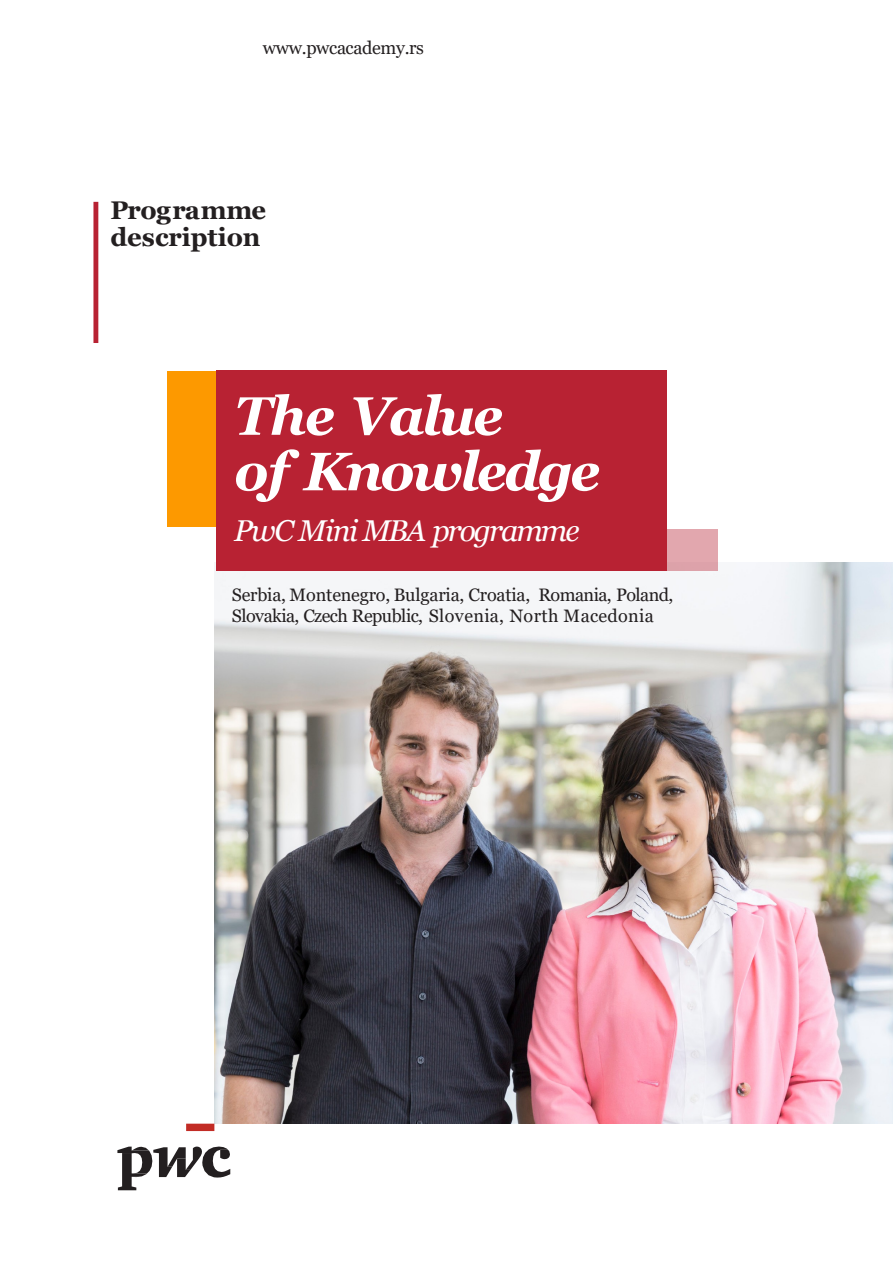
<style>
.page{position:relative;width:893px;height:1264px;background:#fff}
.page>*{position:absolute;margin:0;border:0;box-sizing:border-box;transform-origin:0 0}
.t1{font:italic 700 54px "Georgia";letter-spacing:-.045em;color:#fff}
.t2{font:italic 30px "Georgia";letter-spacing:-.065em;color:#fff}
.t3{font:700 25.5px/27px "Georgia";color:#231f20}
.t4{font:18px/21.6px "Georgia";letter-spacing:-.015em;color:#231f20}
</style>
<div class="page">
<img style="left:214px;top:562px;width:678px;height:560px">
<div style="left:93px;top:202px;width:5px;height:141px;background:#b82233"></div>
<svg style="left:117px;top:1146px;width:113px;height:43px"></svg>
<div style="left:186px;top:1123px;width:28px;height:7px;background:#c22c25"></div>
<div style="left:620px;top:529px;width:97px;height:42px;background:#e2a7ae"></div>
<div style="left:167px;top:371px;width:51px;height:155px;background:#fd9900"></div>
<div style="left:216px;top:370px;width:450px;height:201px;background:#b82233"></div>
<p class="t4" style="left:263px;top:37px;width:162px">www.pwcacademy.rs</p>
<p class="t3" style="left:110px;top:197px;width:157px">Programme description</p>
<p class="t1" style="left:234px;top:381px;width:270px">The Value</p>
<p class="t1" style="left:234px;top:436px;width:367px">of Knowledge</p>
<p class="t2" style="left:234px;top:511px;width:347px">PwC Mini MBA programme</p>
<p class="t4" style="left:232px;top:584px;width:443px">Serbia, Montenegro, Bulgaria, Croatia, Romania, Poland,<br>Slovakia, Czech Republic, Slovenia, North Macedonia</p>
</div>
